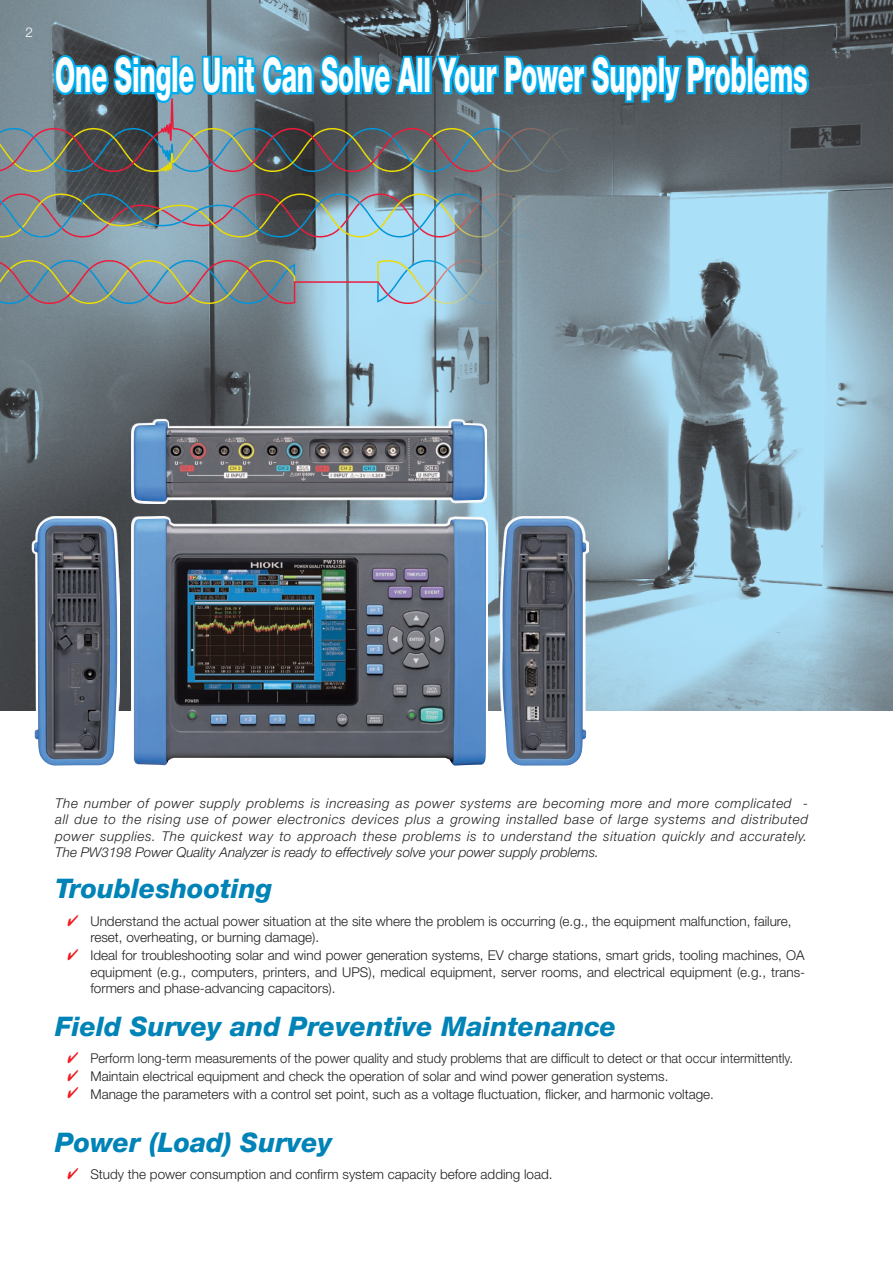
<style>
.page{position:relative;width:893px;height:1263px;background:#fff}
.page>*{position:absolute;margin:0;border:0;box-sizing:border-box;transform-origin:0 0}
.t1{font:800 48px "Helvetica Neue";letter-spacing:-.01em;color:#fff;scale:.54 1}
.t2{font:italic 800 27px "Helvetica Neue";color:#0083b6}
.t3{font:300 13.5px/16.5px "Helvetica Neue";color:#231f20}
.t4{font:italic 300 13.5px/16.5px "Helvetica Neue";color:#231f20;text-align:justify}
.t5{font:300 13.5px "Helvetica Neue";color:#231f20;scale:.95 1}
.t6{font:300 13.5px "Helvetica Neue";color:#fff}
.s1{color:#231f20}
.s2{color:#ee1d23}
</style>
<div class="page">
<img style="left:0;top:0;width:893px;height:710px">
<img style="left:459px;top:193px;width:111px;height:44px">
<img style="left:0;top:193px;width:459px;height:44px">
<img style="left:468px;top:260px;width:71px;height:44px">
<img style="left:0;top:260px;width:468px;height:44px">
<img style="left:131px;top:418px;width:355px;height:85px">
<img style="left:134px;top:421px;width:351px;height:81px">
<img style="left:500px;top:516px;width:88px;height:250px">
<img style="left:502px;top:518px;width:84px;height:247px">
<img style="left:32px;top:516px;width:87px;height:250px">
<img style="left:34px;top:518px;width:83px;height:247px">
<img style="left:131px;top:516px;width:357px;height:250px">
<img style="left:133px;top:518px;width:353px;height:247px">
<img style="left:171px;top:128px;width:432px;height:44px">
<img style="left:0;top:101px;width:171px;height:71px">
<svg style="left:54px;top:55px;width:755px;height:48px;background:#258ab1"></svg>
<p class="t6" style="left:26px;top:24px;width:18px">2<span class="s1">2</span></p>
<h1 class="t1" style="left:55px;top:47px;width:1395px">One Single Unit Can Solve All Your Power Supply Problems</h1>
<p class="t4" style="left:55px;top:794px;width:754px">The number of power supply problems is increasing as power systems are becoming more and more complicated - all due to the rising use of power electronics devices plus a growing installed base of large systems and distributed power supplies. The quickest way to approach these problems is to understand the situation quickly and accurately.<br>The PW3198 Power Quality Analyzer is ready to effectively solve your power supply problems.</p>
<h2 class="t2" style="left:55px;top:872px;width:219px">Troubleshooting</h2>
<p class="t3" style="left:90px;top:912px;width:703px;text-indent:-24px"><span class="s2">✔</span> Understand the actual power situation at the site where the problem is occurring (e.g., the equipment malfunction, failure, reset, overheating, or burning damage).</p>
<p class="t3" style="left:90px;top:947px;width:716px;text-align:justify;text-indent:-24px"><span class="s2">✔</span> Ideal for troubleshooting solar and wind power generation systems, EV charge stations, smart grids, tooling machines, OA equipment (e.g., computers, printers, and UPS), medical equipment, server rooms, and electrical equipment (e.g., trans&shy;formers and phase-advancing capacitors).</p>
<h2 class="t2" style="left:55px;top:1010px;width:563px">Field Survey and Preventive Maintenance</h2>
<p class="t5" style="left:67px;top:1050px;width:766px"><span class="s2">✔</span> Perform long-term measurements of the power quality and study problems that are difficult to detect or that occur intermittently.</p>
<p class="t3" style="left:67px;top:1067px;width:603px"><span class="s2">✔</span> Maintain electrical equipment and check the operation of solar and wind power generation systems.</p>
<p class="t3" style="left:67px;top:1085px;width:649px"><span class="s2">✔</span> Manage the parameters with a control set point, such as a voltage fluctuation, flicker, and harmonic voltage.</p>
<h2 class="t2" style="left:55px;top:1126px;width:279px">Power (Load) Survey</h2>
<p class="t3" style="left:67px;top:1166px;width:487px"><span class="s2">✔</span> Study the power consumption and confirm system capacity before adding load.</p>
</div>
